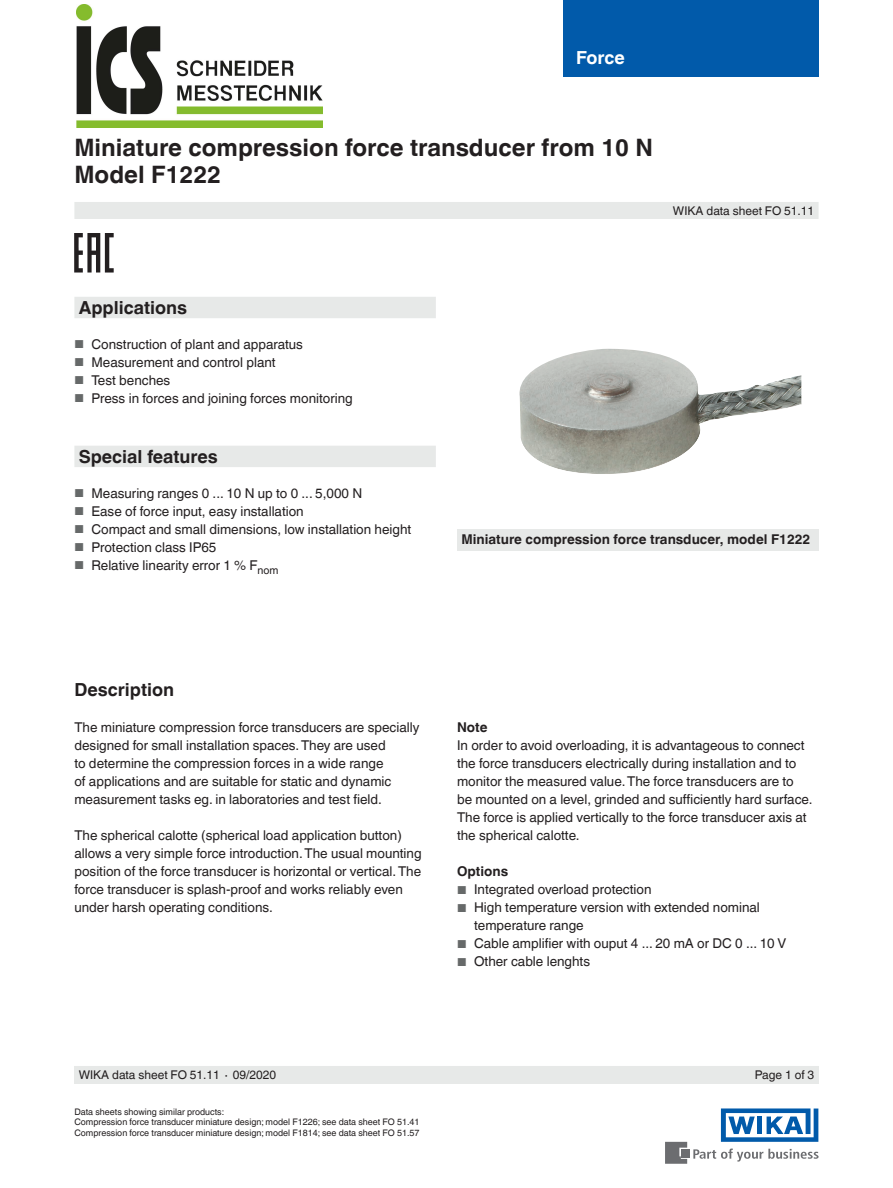
<style>
.page{position:relative;width:893px;height:1188px;background:#fff}
.page>*{position:absolute;margin:0;border:0;box-sizing:border-box;transform-origin:0 0}
.t1{font:700 24px/27px "Helvetica World";color:#231f20}
.t2{font:700 18px "Helvetica World";color:#231f20}
.t3{font:700 18px "Helvetica World";letter-spacing:-.005em;color:#fff}
.t4{font:13.5px/18px "Helvetica World";color:#231f20}
.t5{font:700 13.5px "Helvetica World";color:#231f20}
.t6{font:12px "Helvetica World";color:#231f20}
.t7{font:9px/10.5px "Helvetica World";color:#231f20}
.s1{font-size:11.55px;color:#666969}
</style>
<div class="page">
<svg style="left:693px;top:1149px;width:126px;height:13px"></svg>
<div style="left:682px;top:1150px;width:8px;height:8px;background:#6c6d70"></div>
<svg style="left:665px;top:1142px;width:22px;height:22px"></svg>
<svg style="left:721px;top:1108px;width:97px;height:34px"></svg>
<div style="left:563px;top:0;width:256px;height:77px;background:#015aaa"></div>
<div style="left:74px;top:202px;width:745px;height:17px;background:#e7e9e8"></div>
<div style="left:74px;top:1066px;width:745px;height:18px;background:#e7e9e8"></div>
<img style="left:519px;top:349px;width:282px;height:125px">
<svg style="left:74px;top:233px;width:40px;height:40px"></svg>
<svg style="left:74px;top:297px;width:362px;height:170px"></svg>
<div style="left:457px;top:529px;width:362px;height:21px;background:#e7e9e8"></div>
<img style="left:76px;top:4px;width:247px;height:123px">
<h2 class="t3" style="left:576px;top:47px;width:50px">Force</h2>
<h1 class="t1" style="left:74px;top:134px;width:580px">Miniature compression force transducer from 10 N<br>Model F1222</h1>
<p class="t6" style="left:673px;top:204px;width:143px">WIKA data sheet FO 51.11</p>
<h2 class="t2" style="left:79px;top:297px;width:110px">Applications</h2>
<p class="t4" style="left:74px;top:336px;width:230px"><span class="s1">■</span> Construction of plant and apparatus</p>
<p class="t4" style="left:74px;top:354px;width:203px"><span class="s1">■</span> Measurement and control plant</p>
<p class="t4" style="left:74px;top:372px;width:97px"><span class="s1">■</span> Test benches</p>
<p class="t4" style="left:74px;top:390px;width:280px"><span class="s1">■</span> Press in forces and joining forces monitoring</p>
<h2 class="t2" style="left:79px;top:446px;width:141px">Special features</h2>
<p class="t4" style="left:74px;top:484px;width:289px"><span class="s1">■</span> Measuring ranges 0 ... 10 N up to 0 ... 5,000 N</p>
<p class="t4" style="left:74px;top:502px;width:231px"><span class="s1">■</span> Ease of force input, easy installation</p>
<p class="t4" style="left:74px;top:520px;width:338px"><span class="s1">■</span> Compact and small dimensions, low installation height</p>
<p class="t4" style="left:74px;top:538px;width:144px"><span class="s1">■</span> Protection class IP65</p>
<p class="t4" style="left:74px;top:556px;width:206px"><span class="s1">■</span> Relative linearity error 1 % F<sub>nom</sub></p>
<p class="t5" style="left:461px;top:532px;width:350px">Miniature compression force transducer, model F1222</p>
<h2 class="t2" style="left:74px;top:680px;width:101px">Description</h2>
<p class="t4" style="left:74px;top:719px;width:347px">The miniature compression force transducers are specially designed for small installation spaces. They are used<br>to determine the compression forces in a wide range<br>of applications and are suitable for static and dynamic measurement tasks eg. in laboratories and test field.</p>
<p class="t4" style="left:74px;top:827px;width:349px">The spherical calotte (spherical load application button) allows a very simple force introduction. The usual mounting position of the force transducer is horizontal or vertical. The force transducer is splash-proof and works reliably even under harsh operating conditions.</p>
<p class="t5" style="left:457px;top:720px;width:32px">Note</p>
<p class="t4" style="left:457px;top:737px;width:357px">In order to avoid overloading, it is advantageous to connect the force transducers electrically during installation and to monitor the measured value. The force transducers are to<br>be mounted on a level, grinded and sufficiently hard surface.<br>The force is applied vertically to the force transducer axis at the spherical calotte.</p>
<p class="t5" style="left:457px;top:864px;width:53px">Options</p>
<p class="t4" style="left:457px;top:881px;width:196px"><span class="s1">■</span> Integrated overload protection</p>
<p class="t4" style="left:474px;top:899px;width:287px;text-indent:-17px"><span class="s1">■</span> High temperature version with extended nominal temperature range</p>
<p class="t4" style="left:457px;top:935px;width:331px"><span class="s1">■</span> Cable amplifier with ouput 4 ... 20 mA or DC 0 ... 10 V</p>
<p class="t4" style="left:457px;top:953px;width:134px"><span class="s1">■</span> Other cable lenghts</p>
<p class="t6" style="left:79px;top:1068px;width:199px">WIKA data sheet FO 51.11 ∙ 09/2020</p>
<p class="t6" style="left:755px;top:1068px;width:61px">Page 1 of 3</p>
<p class="t7" style="left:74px;top:1107px;width:347px">Data sheets showing similar products:<br>Compression force transducer miniature design; model F1226; see data sheet FO 51.41<br>Compression force transducer miniature design; model F1814; see data sheet FO 51.57</p>
</div>
